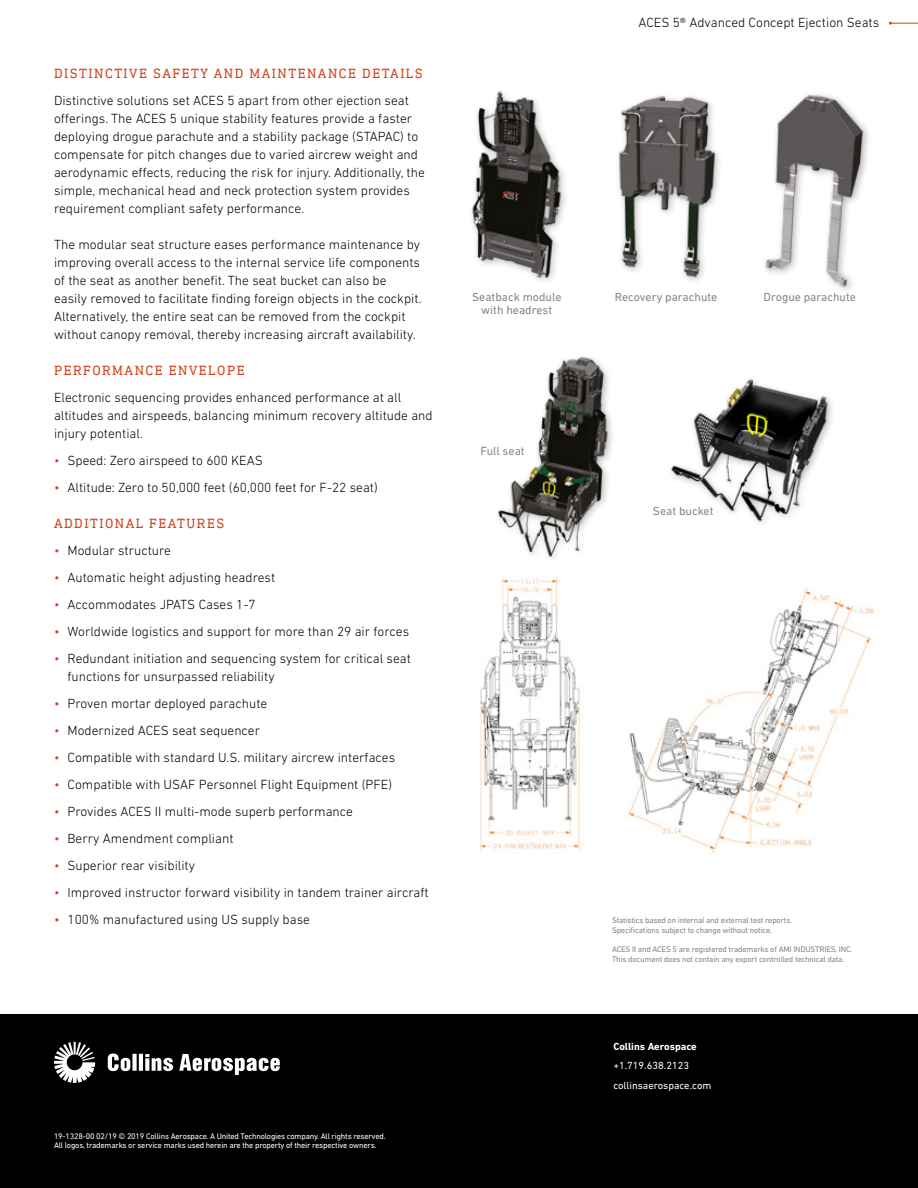
<style>
.page{position:relative;width:918px;height:1188px;background:#fff}
.page>*{position:absolute;margin:0;border:0;box-sizing:border-box;transform-origin:0 0}
.t1{font:300 13.5px/18px "DIN Next LT Pro";color:#000}
.t2{font:13.5px "DIN Next Slab Pro";letter-spacing:.11em;color:#d2451e}
.t3{font:12px/13.5px "DIN Next LT Pro";color:#878787;text-align:center}
.t4{font:10.5px/19.5px "DIN Next LT Pro";color:#fff}
.t5{font:700 10.5px "DIN Next LT Pro";color:#fff}
.t6{font:8.25px/9.8px "DIN Next LT Pro";letter-spacing:-.02em;color:#878787}
.t7{font:8.25px/9.8px "DIN Next LT Pro";letter-spacing:-.02em;color:#fff}
.s1{color:#d2451e}
</style>
<div class="page">
<div style="left:0;top:1015px;width:918px;height:173px;background:#000"></div>
<svg style="left:54px;top:1042px;width:41px;height:41px"></svg>
<svg style="left:108px;top:1054px;width:172px;height:21px"></svg>
<img style="left:471px;top:91px;width:95px;height:190px">
<img style="left:498px;top:357px;width:114px;height:202px">
<img style="left:764px;top:94px;width:105px;height:196px">
<img style="left:671px;top:378px;width:161px;height:145px">
<img style="left:618px;top:96px;width:101px;height:185px">
<img style="left:480px;top:576px;width:100px;height:275px">
<img style="left:627px;top:588px;width:247px;height:267px">
<svg style="left:889px;top:22px;width:29px;height:3px"></svg>
<p class="t2" style="left:54px;top:65px;width:370px">DISTINCTIVE SAFETY AND MAINTENANCE DETAILS</p>
<p class="t1" style="left:54px;top:91px;width:372px">Distinctive solutions set ACES 5 apart from other ejection seat offerings. The ACES 5 unique stability features provide a faster deploying drogue parachute and a stability package (STAPAC) to compensate for pitch changes due to varied aircrew weight and aerodynamic effects, reducing the risk for injury. Additionally, the simple, mechanical head and neck protection system provides requirement compliant safety performance.</p>
<p class="t1" style="left:54px;top:235px;width:369px">The modular seat structure eases performance maintenance by improving overall access to the internal service life components of the seat as another benefit. The seat bucket can also be easily removed to facilitate finding foreign objects in the cockpit.<br>Alternatively, the entire seat can be removed from the cockpit without canopy removal, thereby increasing aircraft availability.</p>
<p class="t2" style="left:54px;top:362px;width:192px">PERFORMANCE ENVELOPE</p>
<p class="t1" style="left:54px;top:388px;width:380px">Electronic sequencing provides enhanced performance at all altitudes and airspeeds, balancing minimum recovery altitude and injury potential.</p>
<p class="t1" style="left:54px;top:451px;width:210px"><span class="s1">•</span> Speed: Zero airspeed to 600 KEAS</p>
<p class="t1" style="left:54px;top:478px;width:325px"><span class="s1">•</span> Altitude: Zero to 50,000 feet (60,000 feet for F-22 seat)</p>
<p class="t2" style="left:54px;top:515px;width:172px">ADDITIONAL FEATURES</p>
<p class="t1" style="left:54px;top:541px;width:118px"><span class="s1">•</span> Modular structure</p>
<p class="t1" style="left:54px;top:568px;width:223px"><span class="s1">•</span> Automatic height adjusting headrest</p>
<p class="t1" style="left:54px;top:595px;width:203px"><span class="s1">•</span> Accommodates JPATS Cases 1-7</p>
<p class="t1" style="left:54px;top:622px;width:357px"><span class="s1">•</span> Worldwide logistics and support for more than 29 air forces</p>
<p class="t1" style="left:68px;top:649px;width:345px;text-indent:-14px"><span class="s1">•</span> Redundant initiation and sequencing system for critical seat functions for unsurpassed reliability</p>
<p class="t1" style="left:54px;top:694px;width:215px"><span class="s1">•</span> Proven mortar deployed parachute</p>
<p class="t1" style="left:54px;top:721px;width:208px"><span class="s1">•</span> Modernized ACES seat sequencer</p>
<p class="t1" style="left:54px;top:748px;width:343px"><span class="s1">•</span> Compatible with standard U.S. military aircrew interfaces</p>
<p class="t1" style="left:54px;top:775px;width:340px"><span class="s1">•</span> Compatible with USAF Personnel Flight Equipment (PFE)</p>
<p class="t1" style="left:54px;top:802px;width:301px"><span class="s1">•</span> Provides ACES II multi-mode superb performance</p>
<p class="t1" style="left:54px;top:829px;width:181px"><span class="s1">•</span> Berry Amendment compliant</p>
<p class="t1" style="left:54px;top:856px;width:143px"><span class="s1">•</span> Superior rear visibility</p>
<p class="t1" style="left:54px;top:883px;width:376px"><span class="s1">•</span> Improved instructor forward visibility in tandem trainer aircraft</p>
<p class="t1" style="left:54px;top:910px;width:257px"><span class="s1">•</span> 100% manufactured using US supply base</p>
<p class="t7" style="left:54px;top:1131px;width:333px">19-1328-00 02/19 © 2019 Collins Aerospace. A United Technologies company. All rights reserved.<br>All logos, trademarks or service marks used herein are the property of their respective owners.</p>
<p class="t1" style="left:638px;top:13px;width:242px">ACES 5® Advanced Concept Ejection Seats</p>
<p class="t3" style="left:472px;top:290px;width:91px">Seatback module with headrest</p>
<p class="t3" style="left:615px;top:290px;width:104px">Recovery parachute</p>
<p class="t3" style="left:764px;top:290px;width:94px">Drogue parachute</p>
<p class="t3" style="left:480px;top:444px;width:46px">Full seat</p>
<p class="t3" style="left:653px;top:504px;width:62px">Seat bucket</p>
<p class="t6" style="left:612px;top:915px;width:182px">Statistics based on internal and external test reports.<br>Specifications subject to change without notice.</p>
<p class="t6" style="left:612px;top:945px;width:242px">ACES II and ACES 5 are registered trademarks of AMI INDUSTRIES, INC.<br>This document does not contain any export controlled technical data.</p>
<p class="t5" style="left:613px;top:1040px;width:85px">Collins Aerospace</p>
<p class="t4" style="left:613px;top:1056px;width:99px">+1.719.638.2123 collinsaerospace.com</p>
</div>
